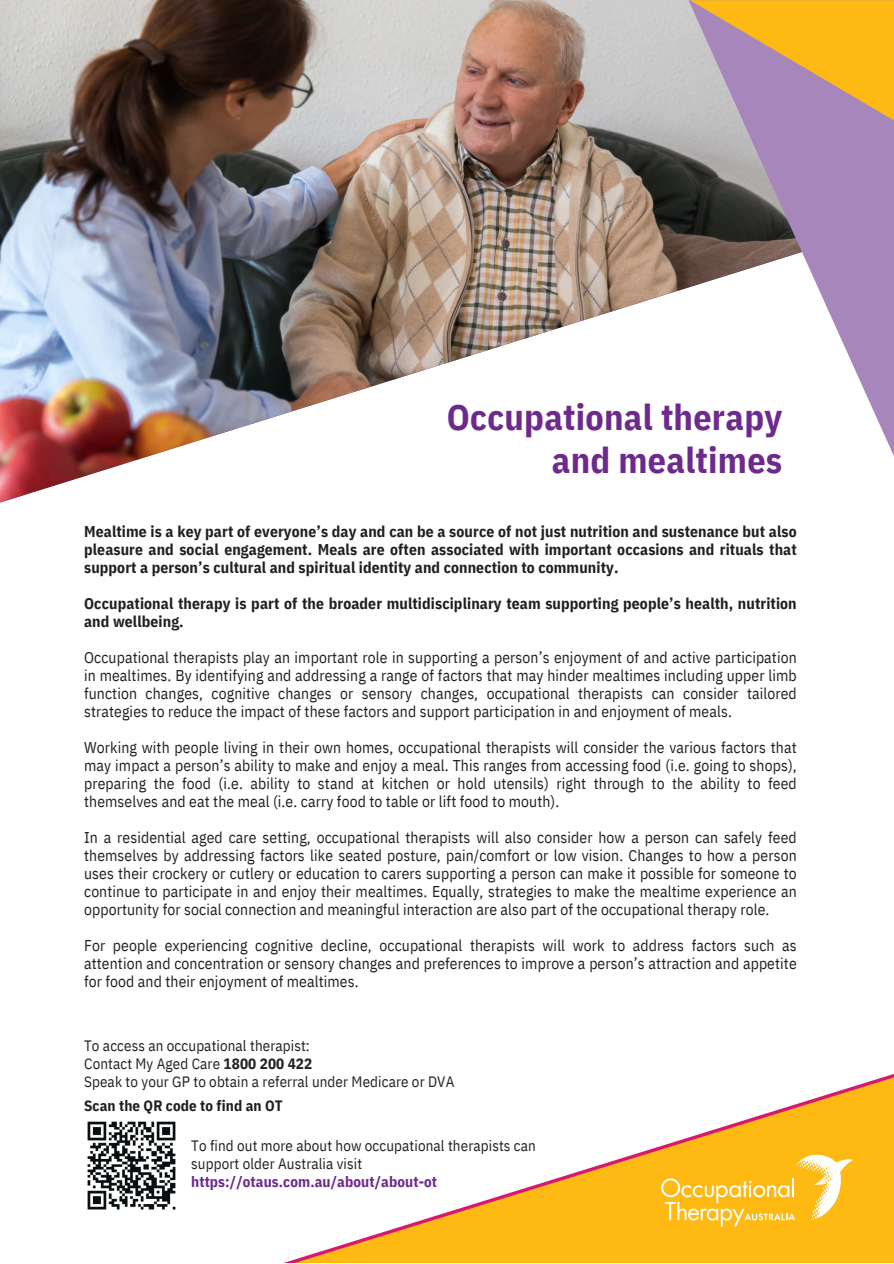
<style>
.page{position:relative;width:894px;height:1264px;background:#fff}
.page>*{position:absolute;margin:0;border:0;box-sizing:border-box;transform-origin:0 0}
.t1{font:700 36px "IBM Plex Sans Cond";letter-spacing:.01em;color:#6e298d}
.t2{font:15.6px/18px "IBM Plex Sans Cond";letter-spacing:.01em;color:#231f20;text-align:justify}
.t3{font:700 15.6px/18px "IBM Plex Sans Cond";letter-spacing:.01em;color:#231f20;text-align:justify}
.t4{font:15px/18px "IBM Plex Sans Cond";letter-spacing:.01em;color:#231f20}
.t5{font:700 15px "IBM Plex Sans Cond";letter-spacing:.01em;color:#231f20}
.s1{font-weight:700}
.s2{font-weight:700;color:#6e298d}
</style>
<div class="page">
<img style="left:87px;top:1121px;width:62px;height:89px">
<svg style="left:149px;top:1074px;width:744px;height:189px"></svg>
<svg style="left:661px;top:1154px;width:192px;height:72px;background:#fec53b"></svg>
<img style="left:0;top:0;width:688px;height:502px">
<svg style="left:688px;top:0;width:205px;height:454px"></svg>
<svg style="left:689px;top:0;width:204px;height:122px;background:#d4a76c"></svg>
<p class="t1" style="left:446px;top:393px;width:337px">Occupational therapy</p>
<p class="t1" style="left:551px;top:436px;width:232px">and mealtimes</p>
<h1 class="t3" style="left:84px;top:522px;width:714px">Mealtime is a key part of everyone’s day and can be a source of not just nutrition and sustenance but also pleasure and social engagement. Meals are often associated with important occasions and rituals that support a person’s cultural and spiritual identity and connection to community.</h1>
<h1 class="t3" style="left:84px;top:594px;width:714px">Occupational therapy is part of the broader multidisciplinary team supporting people’s health, nutrition and wellbeing.</h1>
<h2 class="t2" style="left:84px;top:648px;width:714px">Occupational therapists play an important role in supporting a person’s enjoyment of and active participation in mealtimes. By identifying and addressing a range of factors that may hinder mealtimes including upper limb function changes, cognitive changes or sensory changes, occupational therapists can consider tailored strategies to reduce the impact of these factors and support participation in and enjoyment of meals.</h2>
<p class="t2" style="left:84px;top:738px;width:714px">Working with people living in their own homes, occupational therapists will consider the various factors that may impact a person’s ability to make and enjoy a meal. This ranges from accessing food (i.e. going to shops), preparing the food (i.e. ability to stand at kitchen or hold utensils) right through to the ability to feed themselves and eat the meal (i.e. carry food to table or lift food to mouth).</p>
<p class="t2" style="left:84px;top:828px;width:714px">In a residential aged care setting, occupational therapists will also consider how a person can safely feed themselves by addressing factors like seated posture, pain/comfort or low vision. Changes to how a person uses their crockery or cutlery or education to carers supporting a person can make it possible for someone to continue to participate in and enjoy their mealtimes. Equally, strategies to make the mealtime experience an opportunity for social connection and meaningful interaction are also part of the occupational therapy role.</p>
<p class="t2" style="left:84px;top:936px;width:714px">For people experiencing cognitive decline, occupational therapists will work to address factors such as attention and concentration or sensory changes and preferences to improve a person’s attraction and appetite for food and their enjoyment of mealtimes.</p>
<p class="t4" style="left:84px;top:1036px;width:371px">To access an occupational therapist:<br>Contact My Aged Care <span class="s1">1800 200 422<br></span>Speak to your GP to obtain a referral under Medicare or DVA</p>
<p class="t5" style="left:84px;top:1095px;width:200px">Scan the QR code to find an OT</p>
<p class="t4" style="left:191px;top:1136px;width:346px">To find out more about how occupational therapists can support older Australia visit <span class="s2">https://otaus.com.au/about/about-ot</span></p>
</div>
